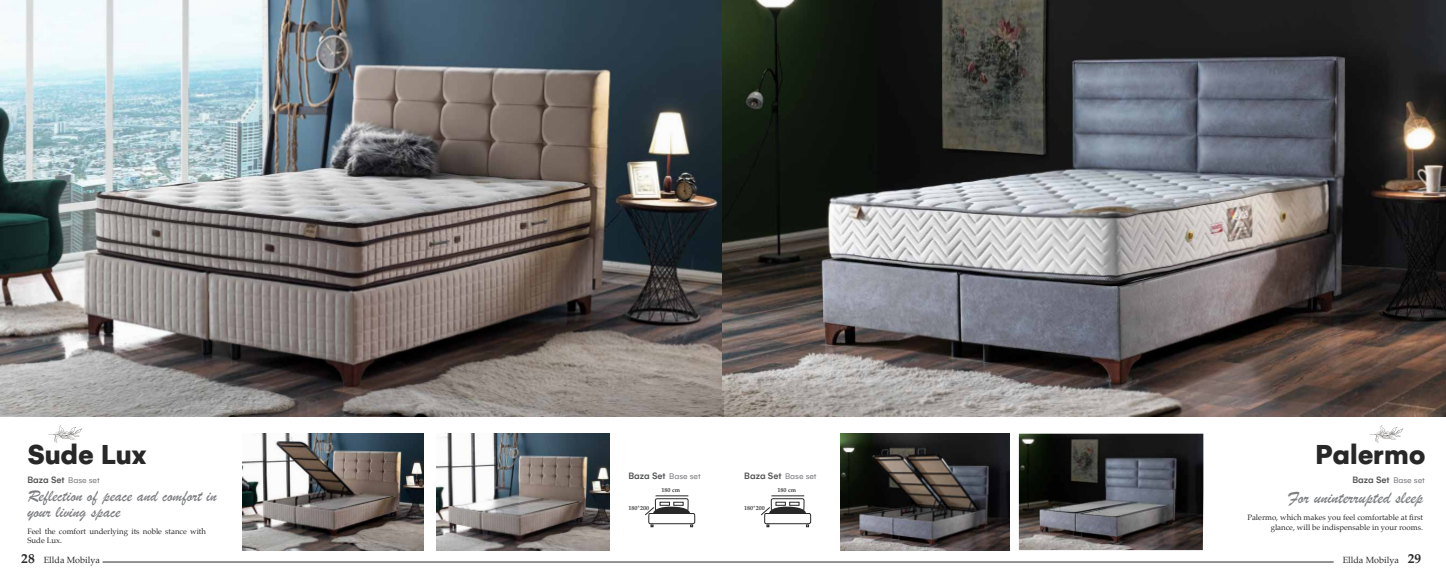
<style>
.page{position:relative;width:1446px;height:585px;background:#fff}
.page>*{position:absolute;margin:0;border:0;box-sizing:border-box;transform-origin:0 0}
.t1{font:900 29.7px "Gelion";color:#282828}
.t2{font:18.08px "Brush Script";color:#7d7e82}
.t3{font:17.25px/16.5px "Brush Script";color:#7d7e82}
.t4{font:500 9.75px "Gelion";color:#535456}
.t5{font:9px "Palatino";color:#282828}
.t6{font:7.8px/9.4px "Palatino";color:#282828}
.t7{font:700 6px "Palatino";color:#3d3d3e}
.s1{font-weight:400;font-size:8.85px;color:#7d7e82}
.s2{font-weight:700;font-size:13.5px}
</style>
<div class="page">
<img style="left:0;top:0;width:1446px;height:417px">
<hr style="left:103px;top:562px;width:1230px;height:1px;background:#282828">
<img style="left:242px;top:433px;width:181px;height:117px">
<img style="left:436px;top:433px;width:173px;height:117px">
<img style="left:1019px;top:433px;width:184px;height:117px">
<img style="left:840px;top:433px;width:169px;height:117px">
<svg style="left:45px;top:415px;width:43px;height:28px"></svg>
<svg style="left:1366px;top:415px;width:43px;height:28px"></svg>
<hr style="left:655px;top:495px;width:33px;height:1px;background:#282828">
<hr style="left:771px;top:495px;width:33px;height:1px;background:#282828">
<svg style="left:645px;top:498px;width:50px;height:29px"></svg>
<svg style="left:761px;top:498px;width:50px;height:29px"></svg>
<h1 class="t1" style="left:27px;top:435px;width:121px">Sude Lux</h1>
<h1 class="t1" style="left:1315px;top:435px;width:112px">Palermo</h1>
<p class="t4" style="left:27px;top:474px;width:74px">Baza Set <span class="s1">Base set</span></p>
<p class="t4" style="left:1352px;top:474px;width:74px">Baza Set <span class="s1">Base set</span></p>
<p class="t4" style="left:628px;top:470px;width:74px">Baza Set <span class="s1">Base set</span></p>
<p class="t4" style="left:744px;top:470px;width:74px">Baza Set <span class="s1">Base set</span></p>
<p class="t7" style="left:661px;top:485px;width:20px">180 cm</p>
<p class="t7" style="left:777px;top:485px;width:20px">180 cm</p>
<h3 class="t3" style="left:27px;top:487px;width:191px">Reflection of peace and comfort in your living space</h3>
<h2 class="t2" style="left:1288px;top:486px;width:136px">For uninterrupted sleep</h2>
<p class="t7" style="left:628px;top:502px;width:22px">180*200</p>
<p class="t7" style="left:744px;top:502px;width:22px">180*200</p>
<p class="t6" style="left:1247px;top:512px;width:177px;text-align:right">Palermo, which makes you feel comfortable at first glance, will be indispensable in your rooms.</p>
<p class="t6" style="left:27px;top:526px;width:180px">Feel the comfort underlying its noble stance with<br>Sude Lux.</p>
<p class="t5" style="left:21px;top:552px;width:80px"><span class="s2">28</span> Ellda Mobilya</p>
<p class="t5" style="left:1342px;top:552px;width:80px">Ellda Mobilya <span class="s2">29</span></p>
</div>
